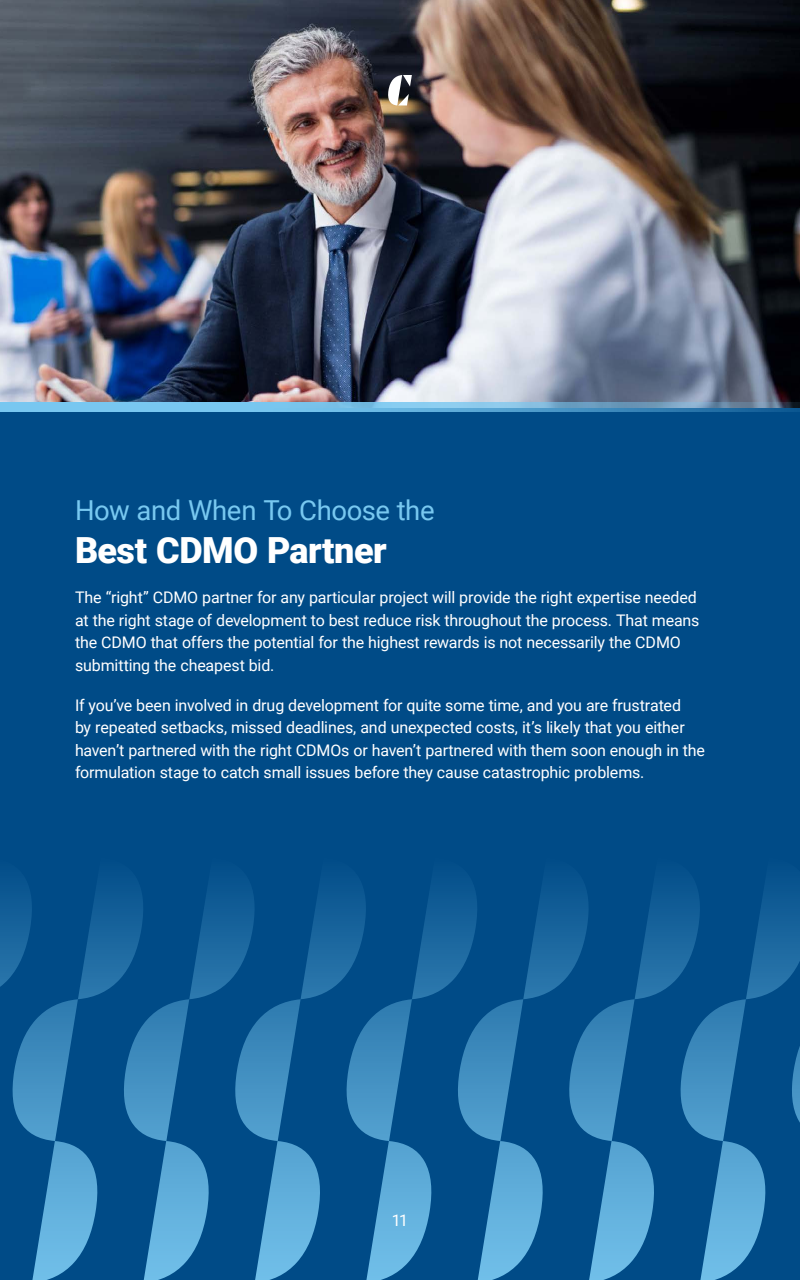
<style>
.page{position:relative;width:800px;height:1280px;background:#004b87}
.page>*{position:absolute;margin:0;border:0;box-sizing:border-box;transform-origin:0 0}
.t1{font:900 36px "Roboto";letter-spacing:-.01em;color:#fff}
.t2{font:27.5px "Roboto";letter-spacing:-.015em;color:#78c8f0}
.t3{font:16px/22.5px "Roboto";letter-spacing:-.01em;color:#fff}
</style>
<div class="page">
<img style="left:0;top:0;width:800px;height:402px">
<svg style="left:0;top:887px;width:800px;height:393px"></svg>
<svg style="left:388px;top:75px;width:24px;height:31px"></svg>
<svg style="left:0;top:402px;width:800px;height:10px;background:#6bafd7"></svg>
<h2 class="t2" style="left:75px;top:491px;width:361px">How and When To Choose the</h2>
<h1 class="t1" style="left:75px;top:525px;width:313px">Best CDMO Partner</h1>
<p class="t3" style="left:75px;top:586px;width:626px">The “right” CDMO partner for any particular project will provide the right expertise needed at the right stage of development to best reduce risk throughout the process. That means the CDMO that offers the potential for the highest rewards is not necessarily the CDMO submitting the cheapest bid.</p>
<p class="t3" style="left:75px;top:693px;width:632px">If you’ve been involved in drug development for quite some time, and you are frustrated<br>by repeated setbacks, missed deadlines, and unexpected costs, it’s likely that you either haven’t partnered with the right CDMOs or haven’t partnered with them soon enough in the formulation stage to catch small issues before they cause catastrophic problems.</p>
<p class="t3" style="left:392px;top:1208px;width:18px">11</p>
</div>
